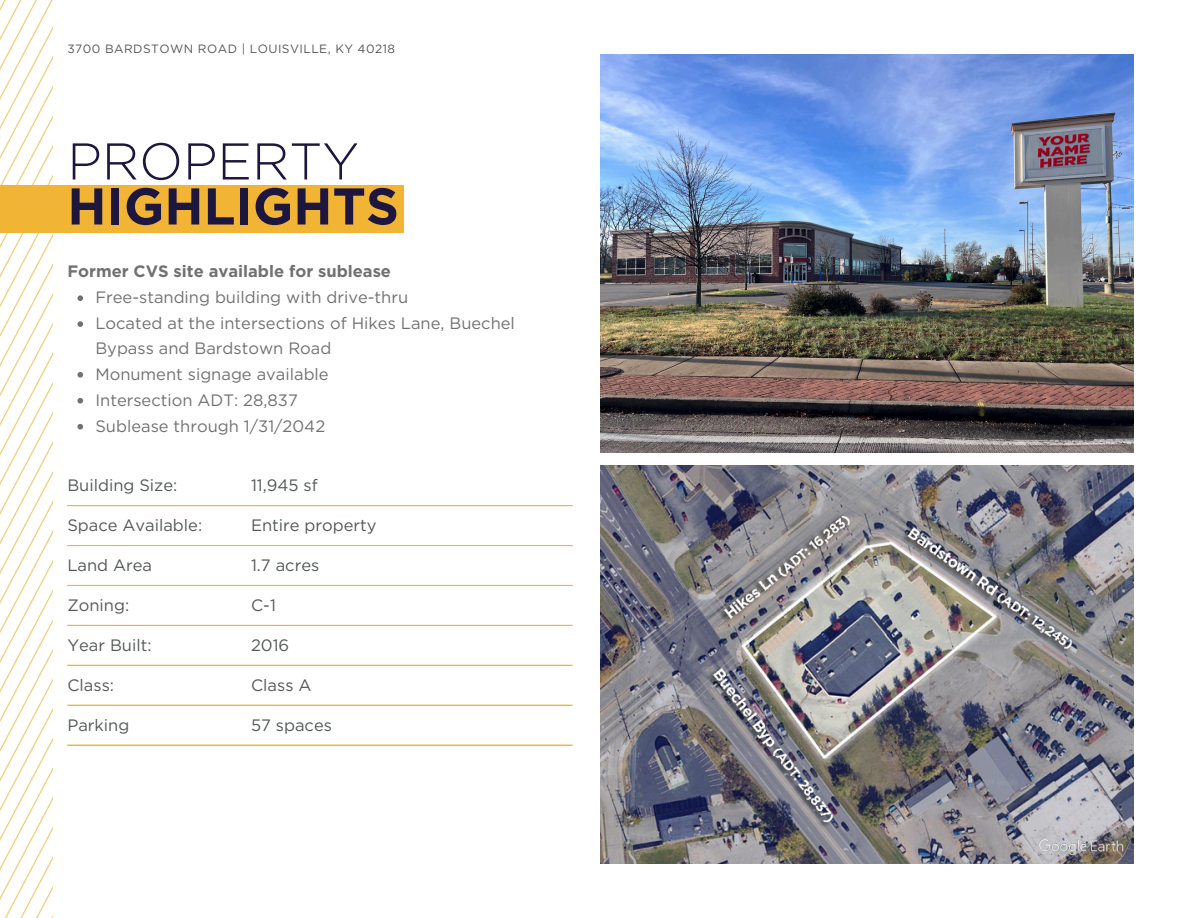
<style>
.page{position:relative;width:1188px;height:918px;background:#fff}
.page>*{position:absolute;margin:0;border:0;box-sizing:border-box;transform-origin:0 0}
.t1{font:700 51.6px/45px "Gotham";color:#1d1740}
.t2{font:16.5px/24.8px "Gotham";color:#707271}
.t3{font:16.5px "Gotham";color:#545859}
.t4{font:700 16.5px "Gotham";color:#707271}
.t5{font:12px "Gotham";letter-spacing:.04em;color:#54585a}
.s1{font-weight:300}
</style>
<div class="page">
<img style="left:601px;top:54px;width:533px;height:398px">
<img style="left:601px;top:466px;width:533px;height:398px">
<hr style="left:67px;top:505px;width:506px;height:1px;background:#f1b434">
<hr style="left:67px;top:545px;width:506px;height:1px;background:#f1b434">
<hr style="left:67px;top:585px;width:506px;height:1px;background:#f1b434">
<hr style="left:67px;top:625px;width:506px;height:1px;background:#f1b434">
<hr style="left:67px;top:665px;width:506px;height:1px;background:#f1b434">
<hr style="left:67px;top:705px;width:506px;height:1px;background:#f1b434">
<hr style="left:67px;top:745px;width:506px;height:1px;background:#f1b434">
<img style="left:0;top:0;width:53px;height:918px">
<div style="left:0;top:185px;width:403px;height:48px;background:#f1b434"></div>
<img style="left:1035px;top:838px;width:90px;height:18px">
<svg style="left:77px;top:295px;width:6px;height:6px"></svg>
<svg style="left:77px;top:321px;width:6px;height:6px"></svg>
<svg style="left:77px;top:372px;width:6px;height:6px"></svg>
<svg style="left:77px;top:398px;width:6px;height:6px"></svg>
<svg style="left:77px;top:424px;width:6px;height:6px"></svg>
<p class="t5" style="left:67px;top:42px;width:329px">3700 BARDSTOWN ROAD | LOUISVILLE, KY 40218</p>
<p class="t1" style="left:67px;top:138px;width:333px"><span class="s1">PROPERTY<br></span>HIGHLIGHTS</p>
<p class="t4" style="left:67px;top:261px;width:325px">Former CVS site available for sublease</p>
<p class="t2" style="left:95px;top:285px;width:314px">Free-standing building with drive-thru</p>
<p class="t2" style="left:95px;top:311px;width:421px">Located at the intersections of Hikes Lane, Buechel<br>Bypass and Bardstown Road</p>
<p class="t2" style="left:95px;top:362px;width:235px">Monument signage available</p>
<p class="t2" style="left:95px;top:387px;width:204px">Intersection ADT: 28,837</p>
<p class="t2" style="left:95px;top:413px;width:231px">Sublease through 1/31/2042</p>
<p class="t3" style="left:67px;top:475px;width:112px">Building Size:</p>
<p class="t3" style="left:251px;top:475px;width:68px">11,945 sf</p>
<h1 class="t3" style="left:67px;top:515px;width:136px">Space Available:</h1>
<h2 class="t3" style="left:251px;top:515px;width:127px">Entire property</h2>
<p class="t3" style="left:67px;top:555px;width:86px">Land Area</p>
<p class="t3" style="left:251px;top:555px;width:70px">1.7 acres</p>
<p class="t3" style="left:67px;top:595px;width:63px">Zoning:</p>
<p class="t3" style="left:251px;top:595px;width:26px">C-1</p>
<p class="t3" style="left:67px;top:635px;width:86px">Year Built:</p>
<p class="t3" style="left:251px;top:635px;width:40px">2016</p>
<p class="t3" style="left:67px;top:675px;width:48px">Class:</p>
<p class="t3" style="left:251px;top:675px;width:62px">Class A</p>
<p class="t3" style="left:67px;top:715px;width:64px">Parking</p>
<p class="t3" style="left:251px;top:715px;width:82px">57 spaces</p>
</div>
